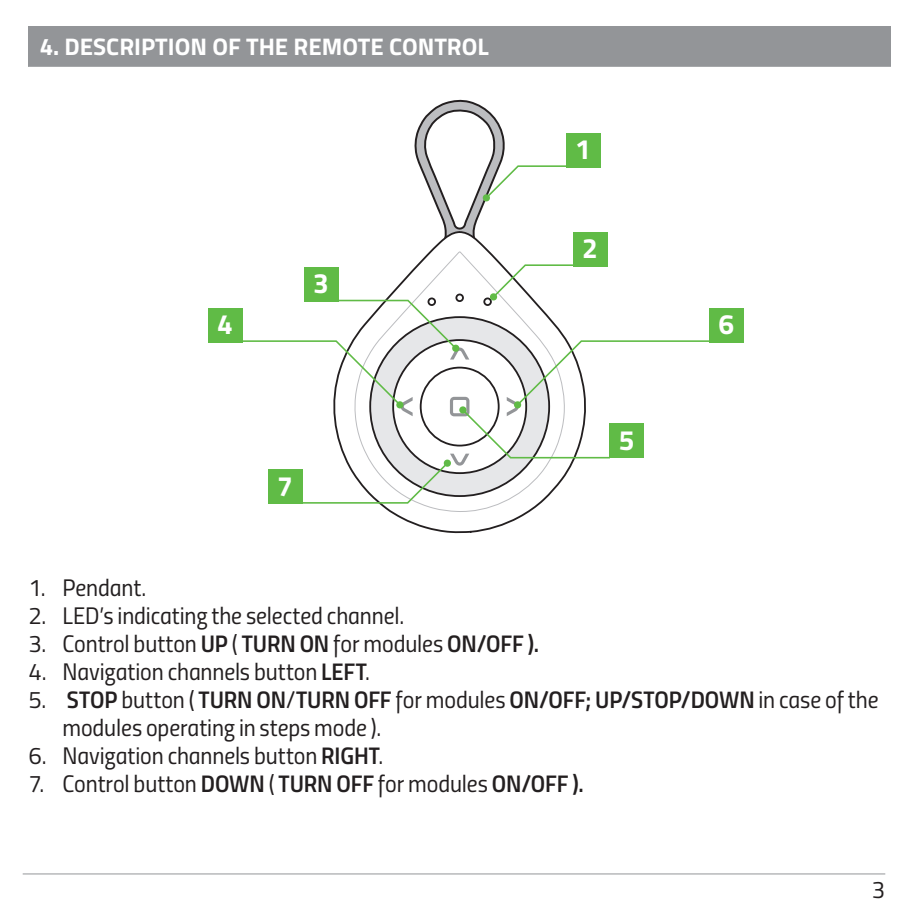
<style>
.page{position:relative;width:908px;height:908px;background:#fff}
.page>*{position:absolute;margin:0;border:0;box-sizing:border-box;transform-origin:0 0}
.t1{font:700 28px "Titillium";color:#fff}
.t2{font:24px/28px "Titillium Regular Upright";letter-spacing:-.005em;color:#231f20}
.t3{font:700 24px "Titillium";color:#fff}
.s1{font-family:"Titillium Semibold Upright"}
</style>
<div class="page">
<div style="left:28px;top:26px;width:862px;height:41px;background:#939598"></div>
<svg style="left:391px;top:240px;width:137px;height:293px"></svg>
<svg style="left:379px;top:250px;width:161px;height:263px"></svg>
<div style="left:566px;top:133px;width:34px;height:34px;background:#60bb46"></div>
<svg style="left:414px;top:99px;width:153px;height:141px"></svg>
<div style="left:573px;top:232px;width:34px;height:34px;background:#60bb46"></div>
<div style="left:709px;top:308px;width:34px;height:34px;background:#60bb46"></div>
<svg style="left:208px;top:263px;width:502px;height:241px"></svg>
<hr style="left:23px;top:872px;width:861px;height:2px;background:#939598">
<p class="t3" style="left:40px;top:29px;width:450px">4. DESCRIPTION OF THE REMOTE CONTROL</p>
<p class="t1" style="left:313px;top:262px;width:17px">3</p>
<p class="t1" style="left:575px;top:128px;width:17px">1</p>
<p class="t1" style="left:582px;top:227px;width:17px">2</p>
<p class="t1" style="left:217px;top:303px;width:17px">4</p>
<p class="t1" style="left:718px;top:303px;width:17px">6</p>
<p class="t1" style="left:277px;top:464px;width:17px">7</p>
<p class="t1" style="left:618px;top:418px;width:17px">5</p>
<p class="t2" style="left:28px;top:571px;width:119px">1. Pendant.</p>
<p class="t2" style="left:28px;top:599px;width:377px">2. LED’s indicating the selected channel.</p>
<p class="t2" style="left:28px;top:627px;width:512px">3. Control button <span class="s1">UP</span> ( <span class="s1">TURN ON</span> for modules <span class="s1">ON/OFF ).</span></p>
<p class="t2" style="left:28px;top:655px;width:343px">4. Navigation channels button <span class="s1">LEFT</span>.</p>
<p class="t2" style="left:62px;top:683px;width:817px;text-indent:-34px">5. <span class="s1">STOP</span> button ( <span class="s1">TURN ON</span>/<span class="s1">TURN OFF</span> for modules <span class="s1">ON/OFF; UP/STOP/DOWN</span> in case of the modules operating in steps mode ).</p>
<p class="t2" style="left:28px;top:739px;width:356px">6. Navigation channels button <span class="s1">RIGHT</span>.</p>
<p class="t2" style="left:28px;top:767px;width:556px">7. Control button <span class="s1">DOWN</span> ( <span class="s1">TURN OFF</span> for modules <span class="s1">ON/OFF ).</span></p>
<p class="t2" style="left:871px;top:873px;width:15px">3</p>
</div>
